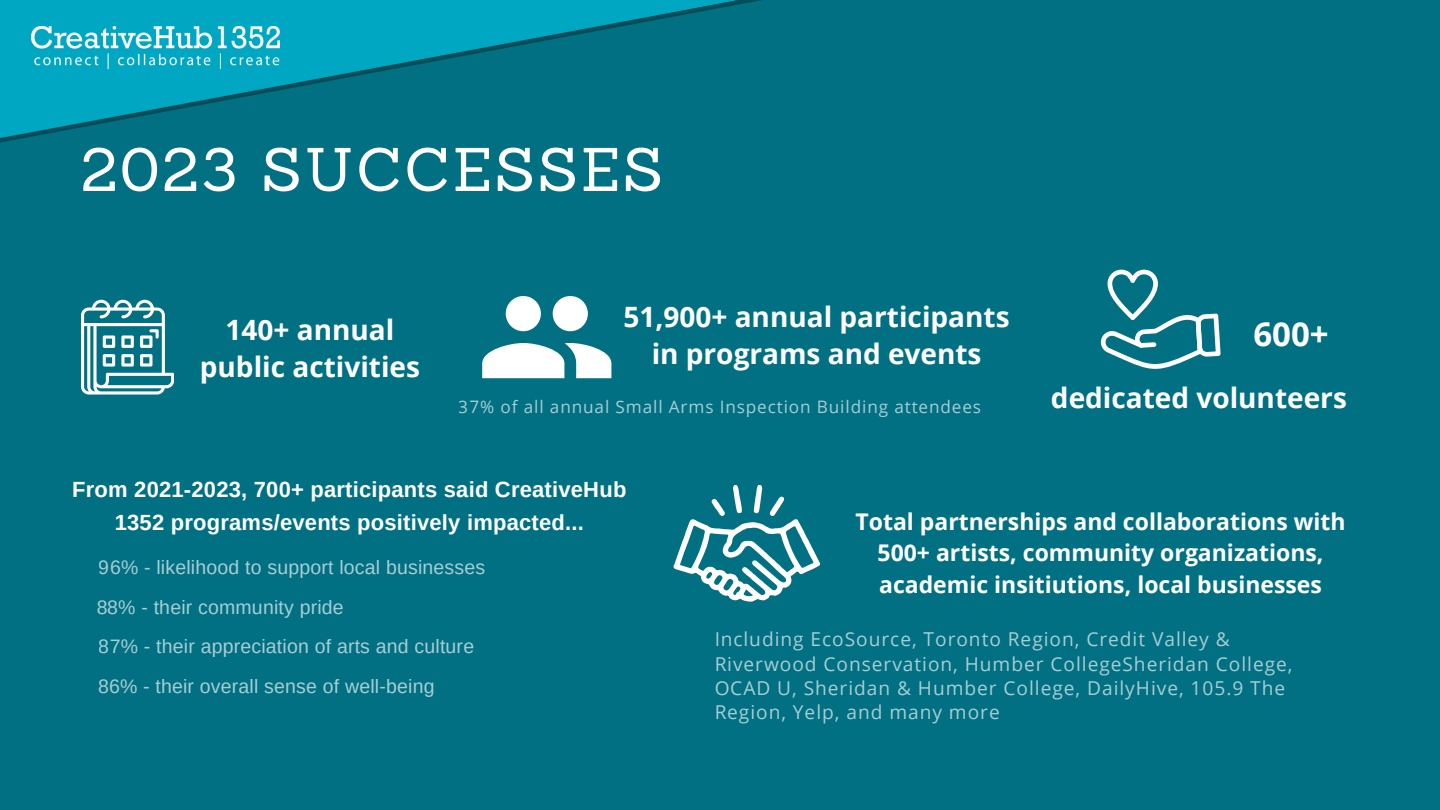
<style>
.page{position:relative;width:1440px;height:810px;background:#007082}
.page>*{position:absolute;margin:0;border:0;box-sizing:border-box;transform-origin:0 0}
.t1{font:60px "Sanchez";letter-spacing:.05em;color:#fff}
.t2{font:700 33px "Open Sans";color:#fff}
.t3{font:700 28px/37.1px "Open Sans";color:#fff;text-align:center}
.t4{font:700 23px/31.5px "Open Sans";color:#fff;text-align:center}
.t5{font:700 22px/32.2px "Arimo";letter-spacing:.01em;color:#fff;text-align:center}
.t6{font:19.5px/39.5px "Arimo";letter-spacing:.01em;color:#fff}
.t7{font:19.1px/24.4px "Open Sans";letter-spacing:.05em;color:#fff}
.t8{font:17.2px "Open Sans";letter-spacing:.05em;color:#fff}
</style>
<div class="page">
<svg style="left:482px;top:296px;width:129px;height:82px"></svg>
<svg style="left:81px;top:300px;width:93px;height:94px"></svg>
<svg style="left:674px;top:485px;width:146px;height:117px"></svg>
<svg style="left:0;top:0;width:762px;height:143px"></svg>
<svg style="left:1101px;top:270px;width:120px;height:99px"></svg>
<h3 class="t1" style="left:81px;top:131px;width:583px">2023 SUCCESSES</h3>
<p class="t3" style="left:200px;top:311px;width:222px;line-height:36.8px">140+ annual public activities</p>
<h1 class="t3" style="left:624px;top:298px;width:388px">51,900+ annual participants in programs and events</h1>
<p class="t8" style="left:459px;top:395px;width:524px">37% of all annual Small Arms Inspection Building attendees</p>
<p class="t2" style="left:1253px;top:311px;width:77px">600+</p>
<p class="t3" style="left:1051px;top:378px;width:297px">dedicated volunteers</p>
<h3 class="t5" style="left:72px;top:474px;width:556px">From 2021-2023, 700+ participants said CreativeHub<br>1352 programs/events positively impacted...</h3>
<p class="t6" style="left:96px;top:548px;width:390px">96% - likelihood to support local businesses 88% - their community pride<br>87% - their appreciation of arts and culture 86% - their overall sense of well-being</p>
<p class="t4" style="left:856px;top:505px;width:492px">Total partnerships and collaborations with<br>500+ artists, community organizations, academic insitiutions, local businesses</p>
<p class="t7" style="left:714px;top:627px;width:580px">Including EcoSource, Toronto Region, Credit Valley &amp; Riverwood Conservation, Humber CollegeSheridan College, OCAD U, Sheridan &amp; Humber College, DailyHive, 105.9 The Region, Yelp, and many more</p>
</div>
